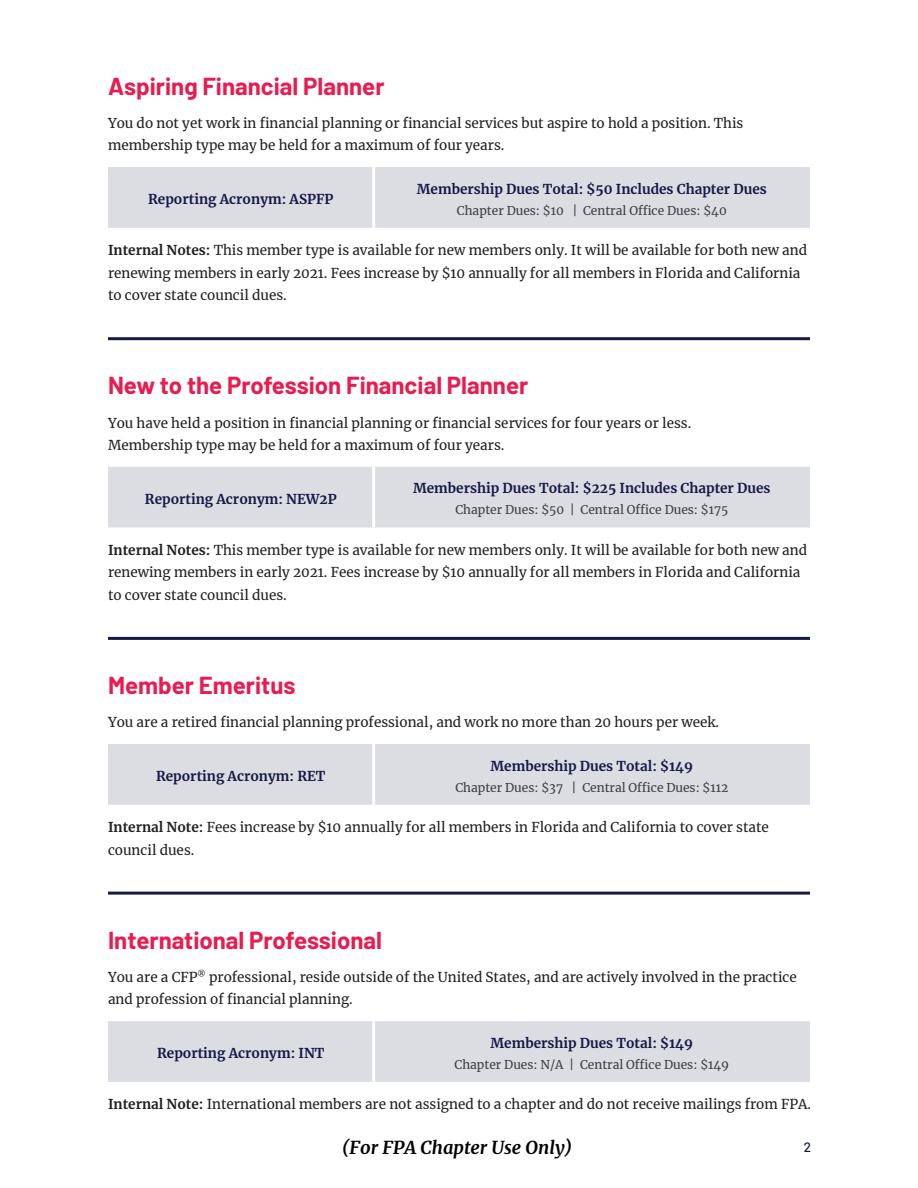
<style>
.page{position:relative;width:918px;height:1188px;background:#fff}
.page>*{position:absolute;margin:0;border:0;box-sizing:border-box;transform-origin:0 0}
.t1{font:700 24px "Barlow";color:#e71c50}
.t2{font:italic 700 18px "Merriweather";color:#000}
.Body{font:13.5px/22.5px "Merriweather";color:#231f20}
.Table_body{font:700 13.5px "Merriweather";color:#151945}
.t3{font:500 13.5px "Barlow";color:#151945}
.Body_sm{font:12px "Merriweather";color:#3e3e3f}
.Table_body-2{font:12px "Merriweather";color:#3e3e3f}
.s1{font-weight:700}
</style>
<div class="page">
<div style="left:108px;top:167px;width:702px;height:61px;background:#dcdde3"></div>
<hr style="left:372px;top:167px;width:3px;height:61px;background:#fff">
<hr style="left:108px;top:337px;width:702px;height:3px;background:#151945">
<div style="left:108px;top:467px;width:702px;height:61px;background:#dcdde3"></div>
<hr style="left:372px;top:467px;width:3px;height:61px;background:#fff">
<hr style="left:108px;top:637px;width:702px;height:3px;background:#151945">
<div style="left:108px;top:744px;width:702px;height:61px;background:#dcdde3"></div>
<hr style="left:372px;top:744px;width:3px;height:61px;background:#fff">
<hr style="left:108px;top:892px;width:702px;height:3px;background:#151945">
<div style="left:108px;top:1021px;width:702px;height:61px;background:#dcdde3"></div>
<hr style="left:372px;top:1021px;width:3px;height:61px;background:#fff">
<h2 class="t1" style="left:108px;top:68px;width:278px">Aspiring Financial Planner</h2>
<p class="Body" style="left:108px;top:111px;width:637px">You do not yet work in financial planning or financial services but aspire to hold a position. This membership type may be held for a maximum of four years.</p>
<p class="Table_body" style="left:148px;top:190px;width:187px">Reporting Acronym: ASPFP</p>
<p class="Table_body" style="left:417px;top:179px;width:351px">Membership Dues Total: $50 Includes Chapter Dues</p>
<p class="Body_sm" style="left:457px;top:202px;width:271px">Chapter Dues: $10 | Central Office Dues: $40</p>
<p class="Body" style="left:108px;top:239px;width:701px"><span class="s1">Internal Notes:</span> This member type is available for new members only. It will be available for both new and renewing members in early 2021. Fees increase by $10 annually for all members in Florida and California to cover state council dues.</p>
<h2 class="t1" style="left:108px;top:368px;width:422px">New to the Profession Financial Planner</h2>
<p class="Body" style="left:108px;top:411px;width:585px">You have held a position in financial planning or financial services for four years or less.<br>Membership type may be held for a maximum of four years.</p>
<p class="Table_body" style="left:145px;top:490px;width:193px">Reporting Acronym: NEW2P</p>
<p class="Table_body" style="left:413px;top:479px;width:359px">Membership Dues Total: $225 Includes Chapter Dues</p>
<p class="Body_sm" style="left:455px;top:502px;width:274px">Chapter Dues: $50 | Central Office Dues: $175</p>
<p class="Body" style="left:108px;top:538px;width:701px"><span class="s1">Internal Notes:</span> This member type is available for new members only. It will be available for both new and renewing members in early 2021. Fees increase by $10 annually for all members in Florida and California to cover state council dues.</p>
<h2 class="t1" style="left:108px;top:668px;width:189px">Member Emeritus</h2>
<p class="Body" style="left:108px;top:711px;width:613px">You are a retired financial planning professional, and work no more than 20 hours per week.</p>
<p class="Table_body" style="left:156px;top:767px;width:171px">Reporting Acronym: RET</p>
<p class="Table_body" style="left:491px;top:756px;width:204px">Membership Dues Total: $149</p>
<p class="Body_sm" style="left:455px;top:779px;width:274px">Chapter Dues: $37 | Central Office Dues: $112</p>
<p class="Body" style="left:108px;top:816px;width:662px"><span class="s1">Internal Note:</span> Fees increase by $10 annually for all members in Florida and California to cover state council dues.</p>
<h2 class="t1" style="left:108px;top:922px;width:276px">International Professional</h2>
<p class="Body" style="left:108px;top:965px;width:690px">You are a CFP<sup>®</sup> professional, reside outside of the United States, and are actively involved in the practice and profession of financial planning.</p>
<p class="Table_body" style="left:157px;top:1044px;width:169px">Reporting Acronym: INT</p>
<p class="Table_body" style="left:491px;top:1033px;width:204px">Membership Dues Total: $149</p>
<p class="Table_body-2" style="left:455px;top:1056px;width:276px">Chapter Dues: N/A | Central Office Dues: $149</p>
<p class="Body" style="left:108px;top:1093px;width:705px"><span class="s1">Internal Note:</span> International members are not assigned to a chapter and do not receive mailings from FPA.</p>
<h2 class="t2" style="left:342px;top:1135px;width:232px">(For FPA Chapter Use Only)</h2>
<p class="t3" style="left:804px;top:1138px;width:9px">2</p>
</div>
